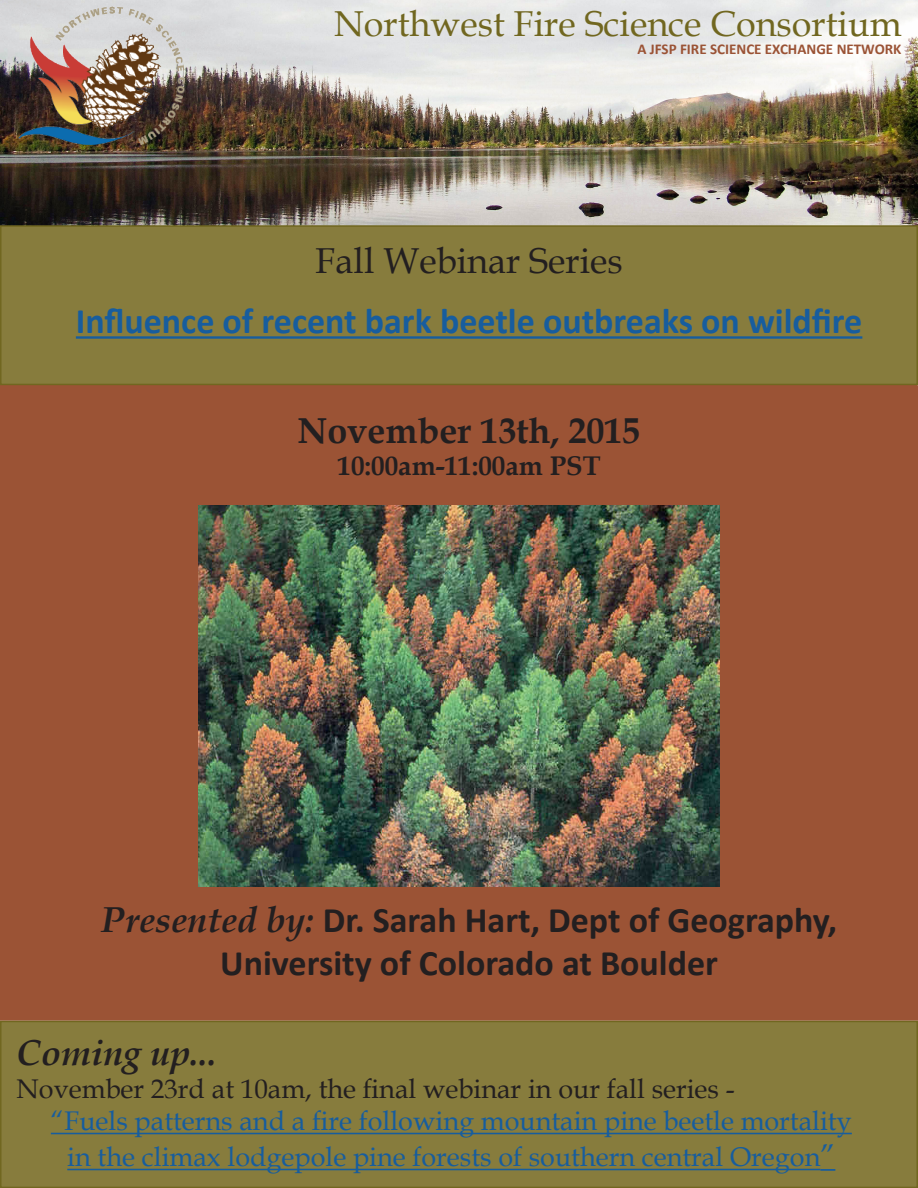
<style>
.page{position:relative;width:918px;height:1188px;background:#fff}
.page>*{position:absolute;margin:0;border:0;box-sizing:border-box;transform-origin:0 0}
.t1{font:700 36px/43.2px "Calibri";color:#231f20;text-align:center}
.t2{font:700 36px "Calibri";color:#175d9e}
.t3{font:36px "Book Antiqua";color:#716720}
.t4{font:36px "Book Antiqua";color:#231f20}
.t5{font:700 36px "Book Antiqua";color:#231f20}
.t6{font:italic 700 36px "Book Antiqua";color:#231f20}
.t7{font:27px "Book Antiqua";color:#175d9e}
.t8{font:27px "Book Antiqua";color:#231f20}
.t9{font:700 27px "Book Antiqua";color:#231f20}
.t10{font:700 15px "Calibri";color:#9b5335}
.s1{font-family:"Book Antiqua";font-style:italic}
.s2{font-size:30px}
</style>
<div class="page">
<div style="left:1px;top:386px;width:916px;height:634px;background:#9b5335"></div>
<img style="left:0;top:0;width:918px;height:225px">
<img style="left:18px;top:6px;width:167px;height:138px">
<div style="left:1px;top:226px;width:916px;height:158px;background:#877c3d"></div>
<div style="left:0;top:225px;width:918px;height:160px;border:2px solid #716720"></div>
<hr style="left:76px;top:336px;width:786px;height:3px;background:#175d9e">
<div style="left:1px;top:1021px;width:916px;height:166px;background:#877c3d"></div>
<div style="left:0;top:1021px;width:918px;height:167px;border:2px solid #716720"></div>
<hr style="left:51px;top:1133px;width:801px;height:1px;background:#175d9e">
<hr style="left:67px;top:1169px;width:753px;height:1px;background:#175d9e">
<svg style="left:820px;top:1169px;width:15px;height:2px"></svg>
<img style="left:199px;top:505px;width:520px;height:381px">
<p class="t3" style="left:334px;top:-1px;width:569px">Northwest Fire Science Consortium</p>
<p class="t10" style="left:637px;top:40px;width:266px">A JFSP FIRE SCIENCE EXCHANGE NETWORK</p>
<p class="t4" style="left:316px;top:235px;width:309px">Fall Webinar Series</p>
<p class="t2" style="left:76px;top:298px;width:788px">Influence of recent bark beetle outbreaks on wildfire</p>
<p class="t5" style="left:298px;top:406px;width:345px">November 13th, 2015</p>
<p class="t9" style="left:338px;top:447px;width:265px">10:00am-11:00am PST</p>
<p class="t1" style="left:101px;top:898px;width:737px"><span class="s1">Presented by:</span> Dr. Sarah Hart, Dept of Geography,<br>University of Colorado at Boulder</p>
<p class="t6" style="left:16px;top:1028px;width:202px">Coming up...</p>
<p class="t8" style="left:16px;top:1070px;width:720px">November 23rd at 10am, the final webinar in our fall series -</p>
<p class="t7" style="left:51px;top:1102px;width:802px">“Fuels patterns and a fire following mountain pine beetle mortality</p>
<p class="t7" style="left:67px;top:1138px;width:770px">in the climax lodgepole pine forests of southern central Oregon<span class="s2">”</span></p>
</div>
